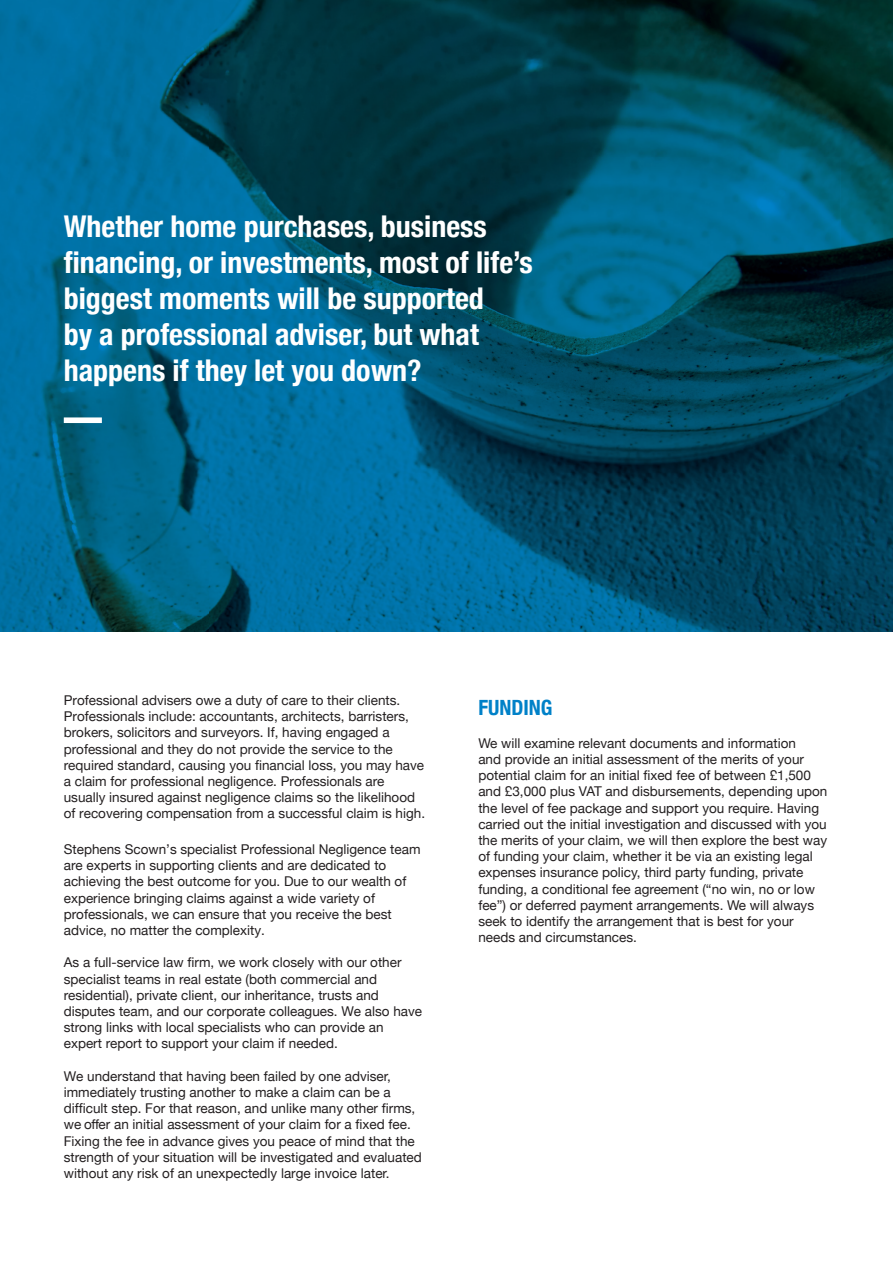
<style>
.page{position:relative;width:893px;height:1263px;background:#fff}
.page>*{position:absolute;margin:0;border:0;box-sizing:border-box;transform-origin:0 0}
.t1{font:700 condensed 30px/36px "Helvetica Neue";color:#fff}
.t2{font:700 condensed 21px "Helvetica Neue";color:#0081c8}
.t3{font:13.5px/16.2px "Helvetica Neue";color:#231f20}
.t4{font:13.5px/16.2px "Helvetica Neue LT Pro";color:#231f20}
.s1{font-family:"Helvetica Neue LT Pro"}
</style>
<div class="page">
<img style="left:0;top:0;width:893px;height:631px">
<div style="left:64px;top:417px;width:38px;height:6px;background:#fff"></div>
<h1 class="t1" style="left:64px;top:206px;width:470px">Whether home purchases, business financing, or investments, most of life’s biggest moments will be supported<br>by a professional adviser, but what happens if they let you down?</h1>
<p class="t4" style="left:64px;top:692px;width:363px">Professional advisers owe a duty of care to their clients.<br>Professionals include: accountants, architects, barristers, brokers, solicitors and surveyors. If, having engaged a professional and they do not provide the service to the required standard, causing you financial loss, you may have a claim for professional negligence. Professionals are usually insured against negligence claims so the likelihood of recovering compensation from a successful claim is high.</p>
<p class="t3" style="left:64px;top:842px;width:358px">Stephens Scown’s specialist Professional Negligence team are experts in supporting clients and are dedicated to achieving the best outcome for you. Due to our wealth of experience bringing claims against a wide variety of professionals, we can ensure that you receive the best advice, no matter the complexity.</p>
<p class="t3" style="left:64px;top:955px;width:360px">As a full-service law fi rm, we work closely with our other specialist teams in real estate (both commercial and residential), private client, our inheritance, trusts and disputes team, and our corporate colleagues. We also have strong links with local specialists who can provide an expert report to support your claim if needed.</p>
<p class="t3" style="left:64px;top:1069px;width:360px">We understand that having been failed by one adviser, immediately trusting another to make a claim can be a <span class="s1">difficult</span> step. For that reason, and unlike many other firms, we offer an initial assessment of your claim for a fixed fee.<br>Fixing the fee in advance gives you peace of mind that the strength of your situation will be investigated and evaluated without any risk of an unexpectedly large invoice later.</p>
<h2 class="t2" style="left:478px;top:690px;width:76px">FUNDING</h2>
<p class="t3" style="left:478px;top:736px;width:351px">We will examine relevant documents and information<br>and provide an initial assessment of the merits of your potential claim for an initial fixed fee of between £1,500 and £3,000 plus VAT and disbursements, depending upon the level of fee package and support you require. Having carried out the initial investigation and discussed with you the merits of your claim, we will then explore the best way of funding your claim, whether it be via an existing legal expenses insurance policy, third party funding, private funding, a conditional fee agreement (“no win, no or low fee”) or deferred payment arrangements. We will always seek to identify the arrangement that is best for your needs and circumstances.</p>
</div>
